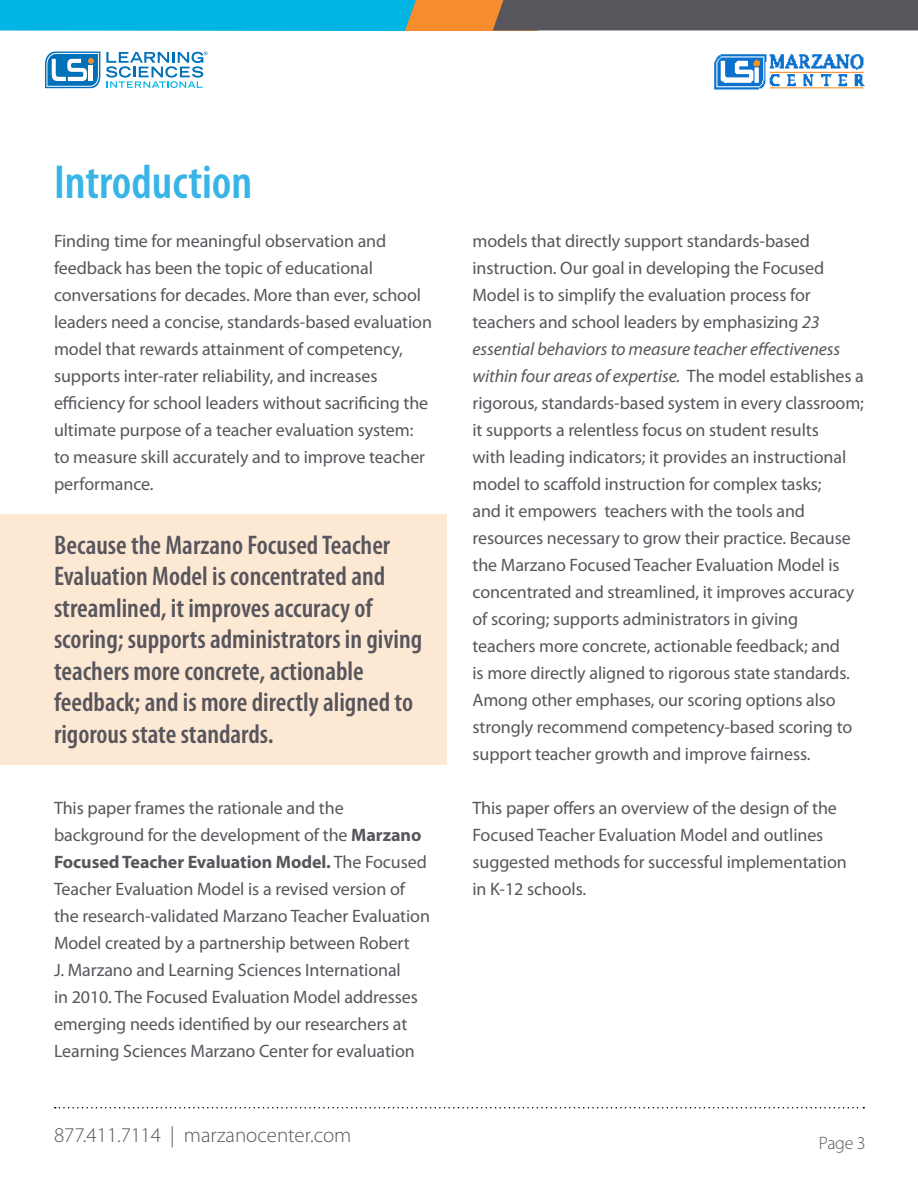
<style>
.page{position:relative;width:918px;height:1188px;background:#fff}
.page>*{position:absolute;margin:0;border:0;box-sizing:border-box;transform-origin:0 0}
.t1{font:600 condensed 48px "Myriad Pro";color:#38b4e7}
.t2{font:600 condensed 27px/31.5px "Myriad Pro";color:#57565c}
.t3{font:300 21px "Myriad Pro";color:#57565c}
.t4{font:18px/27px "Myriad Pro";letter-spacing:-.005em;color:#57565c}
.t5{font:300 18px "Myriad Pro";color:#57565c}
.s1{font-weight:700}
.s2{font-style:italic}
</style>
<div class="page">
<svg style="left:55px;top:1107px;width:809px;height:1px"></svg>
<img style="left:714px;top:54px;width:151px;height:36px">
<svg style="left:45px;top:52px;width:162px;height:36px"></svg>
<div style="left:391px;top:0;width:147px;height:30px;background:#f78d2d"></div>
<div style="left:0;top:0;width:427px;height:31px;background:#00b4e4"></div>
<div style="left:493px;top:0;width:425px;height:30px;background:#56565c"></div>
<div style="left:0;top:514px;width:446px;height:251px;background:#fde8d4"></div>
<h1 class="t1" style="left:54px;top:152px;width:200px">Introduction</h1>
<p class="t4" style="left:54px;top:227px;width:380px">Finding time for meaningful observation and feedback has been the topic of educational conversations for decades. More than ever, school leaders need a concise, standards-based evaluation model that rewards attainment of competency, supports inter-rater reliability, and increases efficiency for school leaders without sacrificing the ultimate purpose of a teacher evaluation system: to measure skill accurately and to improve teacher performance.</p>
<p class="t2" style="left:54px;top:528px;width:370px">Because the Marzano Focused Teacher Evaluation Model is concentrated and streamlined, it improves accuracy of scoring; supports administrators in giving teachers more concrete, actionable feedback; and is more directly aligned to rigorous state standards.</p>
<p class="t4" style="left:54px;top:794px;width:378px">This paper frames the rationale and the background for the development of the <span class="s1">Marzano Focused Teacher Evaluation Model.</span> The Focused Teacher Evaluation Model is a revised version of the research-validated Marzano Teacher Evaluation Model created by a partnership between Robert<br>J. Marzano and Learning Sciences International<br>in 2010. The Focused Evaluation Model addresses emerging needs identified by our researchers at Learning Sciences Marzano Center for evaluation</p>
<p class="t3" style="left:54px;top:1123px;width:299px">877.411.7114 | marzanocenter.com</p>
<p class="t4" style="left:472px;top:227px;width:393px">models that directly support standards-based instruction. Our goal in developing the Focused Model is to simplify the evaluation process for teachers and school leaders by emphasizing <span class="s2">23 essential behaviors to measure teacher effectiveness within four areas of expertise.</span> The model establishes a rigorous, standards-based system in every classroom; it supports a relentless focus on student results<br>with leading indicators; it provides an instructional model to scaffold instruction for complex tasks;<br>and it empowers teachers with the tools and resources necessary to grow their practice. Because the Marzano Focused Teacher Evaluation Model is concentrated and streamlined, it improves accuracy of scoring; supports administrators in giving teachers more concrete, actionable feedback; and<br>is more directly aligned to rigorous state standards.<br>Among other emphases, our scoring options also strongly recommend competency-based scoring to support teacher growth and improve fairness.</p>
<p class="t4" style="left:472px;top:794px;width:376px">This paper offers an overview of the design of the Focused Teacher Evaluation Model and outlines suggested methods for successful implementation in K-12 schools.</p>
<p class="t5" style="left:819px;top:1132px;width:48px">Page 3</p>
</div>
